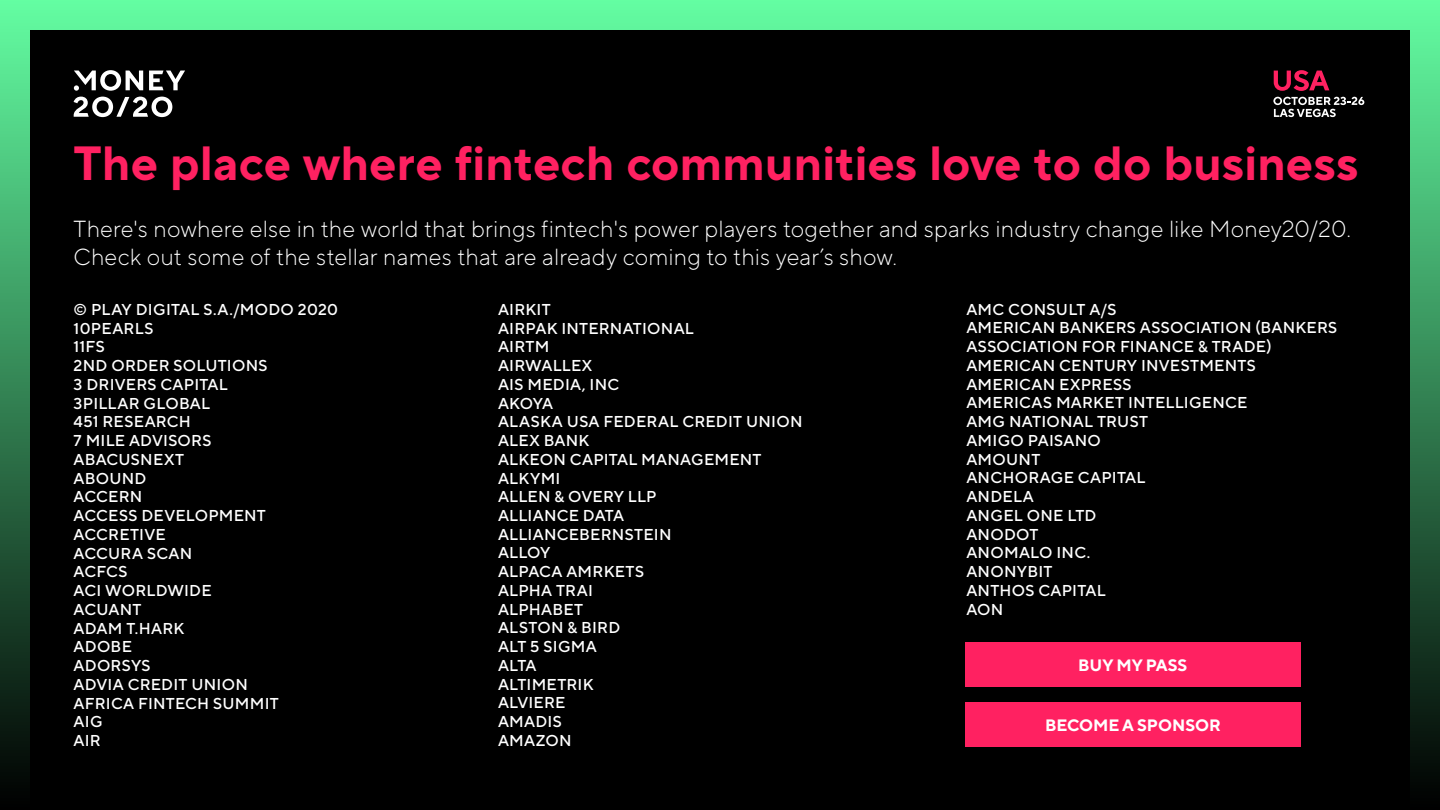
<style>
.page{position:relative;width:1440px;height:810px;background:#fff}
.page>*{position:absolute;margin:0;border:0;box-sizing:border-box;transform-origin:0 0}
.t1{font:700 48px "TT Norms Pro";color:#ff2161}
.t2{font:300 23.25px/28.5px "TT Norms Pro";letter-spacing:.005em;color:#fff}
.t3{font:700 16.5px "TT Norms Pro";color:#fff}
.t4{font:500 15.75px/18.8px "TT Norms Pro";letter-spacing:.015em;color:#fff}
</style>
<div class="page">
<div style="left:0;top:0;width:1440px;height:810px;background:linear-gradient(to bottom,#63fda2,#000)"></div>
<div style="left:30px;top:30px;width:1380px;height:780px;background:#000"></div>
<div style="left:965px;top:702px;width:335px;height:44px;background:#ff2161"></div>
<svg style="left:74px;top:97px;width:98px;height:20px"></svg>
<svg style="left:74px;top:70px;width:69px;height:21px"></svg>
<svg style="left:149px;top:71px;width:36px;height:19px"></svg>
<svg style="left:1274px;top:70px;width:55px;height:21px"></svg>
<svg style="left:1273px;top:97px;width:91px;height:20px"></svg>
<div style="left:965px;top:642px;width:335px;height:44px;background:#ff2161"></div>
<h1 class="t1" style="left:74px;top:128px;width:1286px">The place where fintech communities love to do business</h1>
<h2 class="t2" style="left:74px;top:212px;width:1279px">There's nowhere else in the world that brings fintech's power players together and sparks industry change like Money20/20.<br>Check out some of the stellar names that are already coming to this year’s show.</h2>
<p class="t4" style="left:74px;top:299px;width:266px">© PLAY DIGITAL S.A./MODO 2020<br>10PEARLS<br>11FS<br>2ND ORDER SOLUTIONS<br>3 DRIVERS CAPITAL<br>3PILLAR GLOBAL<br>451 RESEARCH<br>7 MILE ADVISORS<br>ABACUSNEXT<br>ABOUND<br>ACCERN<br>ACCESS DEVELOPMENT<br>ACCRETIVE<br>ACCURA SCAN<br>ACFCS<br>ACI WORLDWIDE<br>ACUANT<br>ADAM T.HARK<br>ADOBE<br>ADORSYS<br>ADVIA CREDIT UNION<br>AFRICA FINTECH SUMMIT<br>AIG<br>AIR</p>
<p class="t4" style="left:498px;top:299px;width:306px">AIRKIT<br>AIRPAK INTERNATIONAL<br>AIRTM<br>AIRWALLEX<br>AIS MEDIA, INC<br>AKOYA<br>ALASKA USA FEDERAL CREDIT UNION<br>ALEX BANK<br>ALKEON CAPITAL MANAGEMENT<br>ALKYMI<br>ALLEN &amp; OVERY LLP<br>ALLIANCE DATA<br>ALLIANCEBERNSTEIN<br>ALLOY<br>ALPACA AMRKETS<br>ALPHA TRAI<br>ALPHABET<br>ALSTON &amp; BIRD<br>ALT 5 SIGMA<br>ALTA<br>ALTIMETRIK<br>ALVIERE<br>AMADIS<br>AMAZON</p>
<p class="t4" style="left:966px;top:299px;width:372px">AMC CONSULT A/S<br>AMERICAN BANKERS ASSOCIATION (BANKERS<br>ASSOCIATION FOR FINANCE &amp; TRADE)<br>AMERICAN CENTURY INVESTMENTS<br>AMERICAN EXPRESS<br>AMERICAS MARKET INTELLIGENCE<br>AMG NATIONAL TRUST<br>AMIGO PAISANO<br>AMOUNT<br>ANCHORAGE CAPITAL<br>ANDELA<br>ANGEL ONE LTD<br>ANODOT<br>ANOMALO INC.<br>ANONYBIT<br>ANTHOS CAPITAL<br>AON</p>
<p class="t3" style="left:1078px;top:653px;width:111px">BUY MY PASS</p>
<p class="t3" style="left:1045px;top:713px;width:177px">BECOME A SPONSOR</p>
</div>
